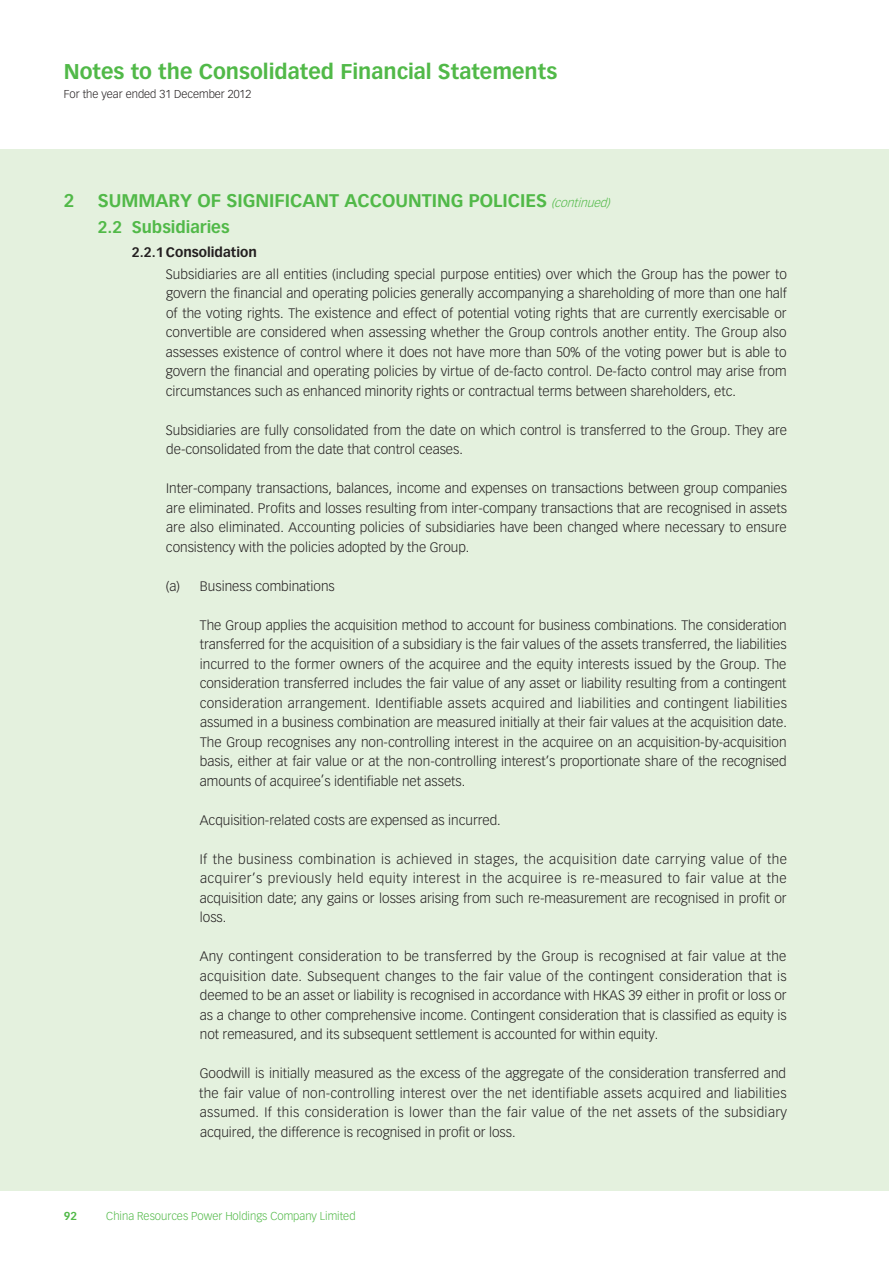
<style>
.page{position:relative;width:893px;height:1263px;background:#fff}
.page>*{position:absolute;margin:0;border:0;box-sizing:border-box;transform-origin:0 0}
.t1{font:700 21px "Vectora LT Std";color:#51b948}
.t2{font:700 18px "Vectora LT Std";color:#51b948}
.t3{font:700 16.5px "Vectora LT Std";color:#51b948}
.t4{font:300 13.5px/19.5px "Vectora LT Std";color:#231f20;text-align:justify}
.t5{font:700 13.5px "Vectora LT Std";color:#231f20}
.t6{font:300 11.25px "Vectora LT Std";color:#51b948}
.t7{font:300 11.25px "Vectora LT Std";color:#231f20}
.t8{font:700 11.25px "Vectora LT Std";color:#51b948}
.s1{font-weight:300;font-style:italic;font-size:12px}
</style>
<div class="page">
<div style="left:0;top:149px;width:889px;height:1042px;background:#e4f1de"></div>
<h1 class="t1" style="left:64px;top:59px;width:495px">Notes to the Consolidated Financial Statements</h1>
<p class="t7" style="left:64px;top:87px;width:189px">For the year ended 31 December 2012</p>
<h2 class="t2" style="left:64px;top:190px;width:12px">2</h2>
<h2 class="t2" style="left:98px;top:190px;width:517px">SUMMARY OF SIGNIFICANT ACCOUNTING POLICIES <span class="s1">(continued)</span></h2>
<p class="t3" style="left:98px;top:217px;width:133px">2.2 Subsidiaries</p>
<p class="t5" style="left:132px;top:244px;width:127px">2.2.1 Consolidation</p>
<p class="t4" style="left:166px;top:264px;width:623px">Subsidiaries are all entities (including special purpose entities) over which the Group has the power to govern the financial and operating policies generally accompanying a shareholding of more than one half of the voting rights. The existence and effect of potential voting rights that are currently exercisable or convertible are considered when assessing whether the Group controls another entity. The Group also assesses existence of control where it does not have more than 50% of the voting power but is able to govern the financial and operating policies by virtue of de-facto control. De-facto control may arise from circumstances such as enhanced minority rights or contractual terms between shareholders, etc.</p>
<p class="t4" style="left:166px;top:420px;width:623px">Subsidiaries are fully consolidated from the date on which control is transferred to the Group. They are de-consolidated from the date that control ceases.</p>
<p class="t4" style="left:166px;top:479px;width:623px">Inter-company transactions, balances, income and expenses on transactions between group companies are eliminated. Profits and losses resulting from inter-company transactions that are recognised in assets are also eliminated. Accounting policies of subsidiaries have been changed where necessary to ensure consistency with the policies adopted by the Group.</p>
<p class="t4" style="left:166px;top:576px;width:170px">(a) Business combinations</p>
<p class="t4" style="left:200px;top:615px;width:589px">The Group applies the acquisition method to account for business combinations. The consideration transferred for the acquisition of a subsidiary is the fair values of the assets transferred, the liabilities incurred to the former owners of the acquiree and the equity interests issued by the Group. The consideration transferred includes the fair value of any asset or liability resulting from a contingent consideration arrangement. Identifiable assets acquired and liabilities and contingent liabilities assumed in a business combination are measured initially at their fair values at the acquisition date.<br>The Group recognises any non-controlling interest in the acquiree on an acquisition-by-acquisition basis, either at fair value or at the non-controlling interest’s proportionate share of the recognised amounts of acquiree’s identifiable net assets.</p>
<p class="t4" style="left:200px;top:810px;width:302px">Acquisition-related costs are expensed as incurred.</p>
<p class="t4" style="left:200px;top:849px;width:589px">If the business combination is achieved in stages, the acquisition date carrying value of the acquirer’s previously held equity interest in the acquiree is re-measured to fair value at the acquisition date; any gains or losses arising from such re-measurement are recognised in profit or loss.</p>
<p class="t4" style="left:200px;top:947px;width:589px">Any contingent consideration to be transferred by the Group is recognised at fair value at the acquisition date. Subsequent changes to the fair value of the contingent consideration that is deemed to be an asset or liability is recognised in accordance with HKAS 39 either in profit or loss or as a change to other comprehensive income. Contingent consideration that is classified as equity is not remeasured, and its subsequent settlement is accounted for within equity.</p>
<p class="t4" style="left:199px;top:1064px;width:589px">Goodwill is initially measured as the excess of the aggregate of the consideration transferred and the fair value of non-controlling interest over the net identifiable assets acquired and liabilities assumed. If this consideration is lower than the fair value of the net assets of the subsidiary acquired, the difference is recognised in profit or loss.</p>
<p class="t8" style="left:64px;top:1209px;width:15px">92</p>
<p class="t6" style="left:106px;top:1210px;width:251px">China Resources Power Holdings Company Limited</p>
</div>
